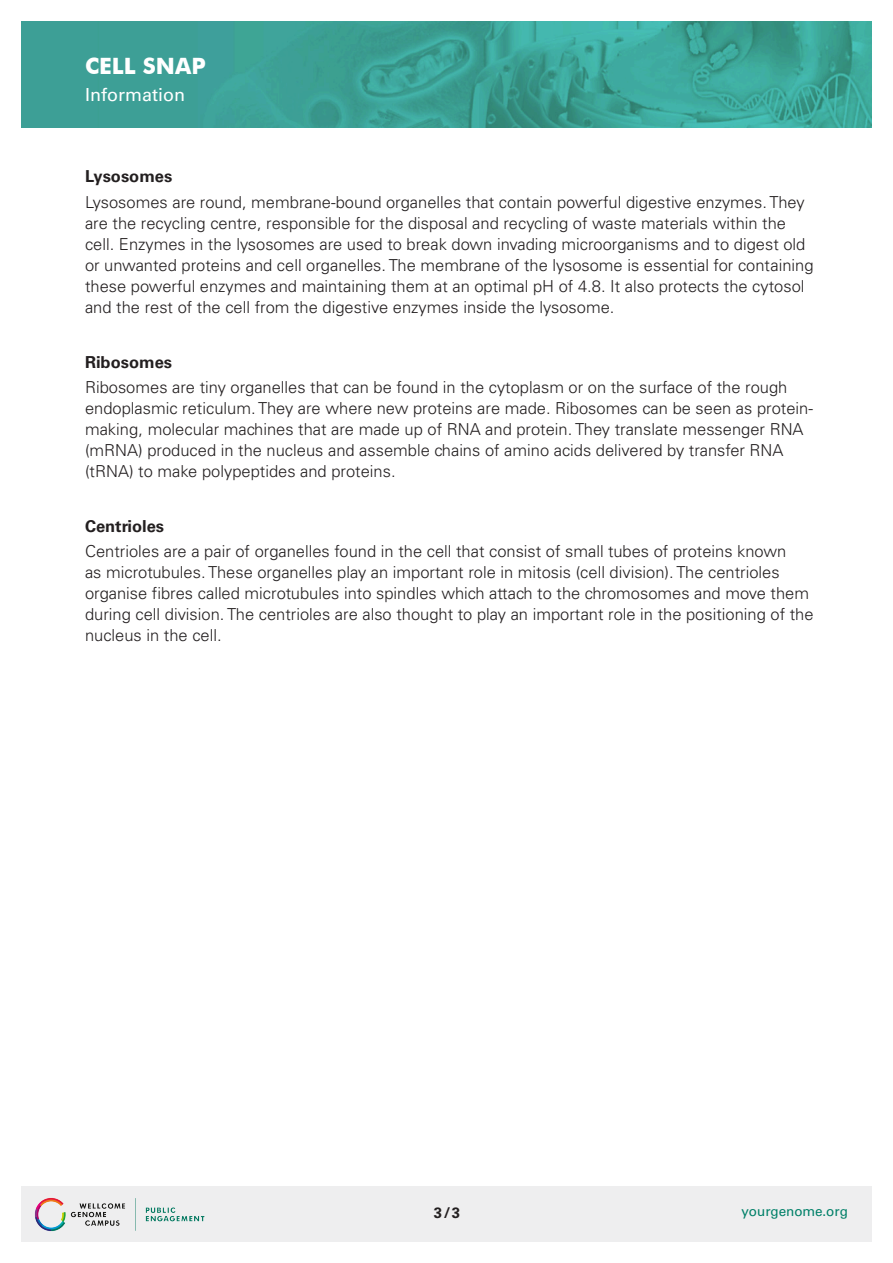
<style>
.page{position:relative;width:893px;height:1263px;background:#fff}
.page>*{position:absolute;margin:0;border:0;box-sizing:border-box;transform-origin:0 0}
.t1{font:700 22.5px "Futura BT";color:#fff}
.t2{font:18px "Univers";color:#fff}
.t3{font:300 16.5px/21px "Univers";color:#231f20}
.Title_4{font:700 16.5px "Univers";color:#231f20}
.t4{font:700 15px "Univers";color:#231f20}
.t5{font:13.5px "Univers";letter-spacing:-.005em;color:#008068}
</style>
<div class="page">
<div style="left:21px;top:1186px;width:851px;height:56px;background:#eeeeef"></div>
<img style="left:21px;top:21px;width:851px;height:107px">
<img style="left:35px;top:1198px;width:169px;height:34px">
<h1 class="t1" style="left:85px;top:52px;width:122px">CELL SNAP</h1>
<p class="t2" style="left:85px;top:84px;width:101px">Information</p>
<p class="Title_4" style="left:85px;top:167px;width:89px">Lysosomes</p>
<p class="t3" style="left:85px;top:191px;width:730px">Lysosomes are round, membrane-bound organelles that contain powerful digestive enzymes. They are the recycling centre, responsible for the disposal and recycling of waste materials within the cell. Enzymes in the lysosomes are used to break down invading microorganisms and to digest old or unwanted proteins and cell organelles. The membrane of the lysosome is essential for containing these powerful enzymes and maintaining them at an optimal pH of 4.8. It also protects the cytosol and the rest of the cell from the digestive enzymes inside the lysosome.</p>
<p class="Title_4" style="left:85px;top:352px;width:89px">Ribosomes</p>
<p class="t3" style="left:85px;top:377px;width:729px">Ribosomes are tiny organelles that can be found in the cytoplasm or on the surface of the rough endoplasmic reticulum. They are where new proteins are made. Ribosomes can be seen as protein&shy;making, molecular machines that are made up of RNA and protein. They translate messenger RNA (mRNA) produced in the nucleus and assemble chains of amino acids delivered by transfer RNA (tRNA) to make polypeptides and proteins.</p>
<p class="Title_4" style="left:85px;top:517px;width:81px">Centrioles</p>
<p class="t3" style="left:85px;top:541px;width:730px">Centrioles are a pair of organelles found in the cell that consist of small tubes of proteins known<br>as microtubules. These organelles play an important role in mitosis (cell division). The centrioles organise fibres called microtubules into spindles which attach to the chromosomes and move them during cell division. The centrioles are also thought to play an important role in the positioning of the nucleus in the cell.</p>
<p class="t4" style="left:434px;top:1204px;width:28px">3/3</p>
<p class="t5" style="left:741px;top:1203px;width:108px">yourgenome.org</p>
</div>
